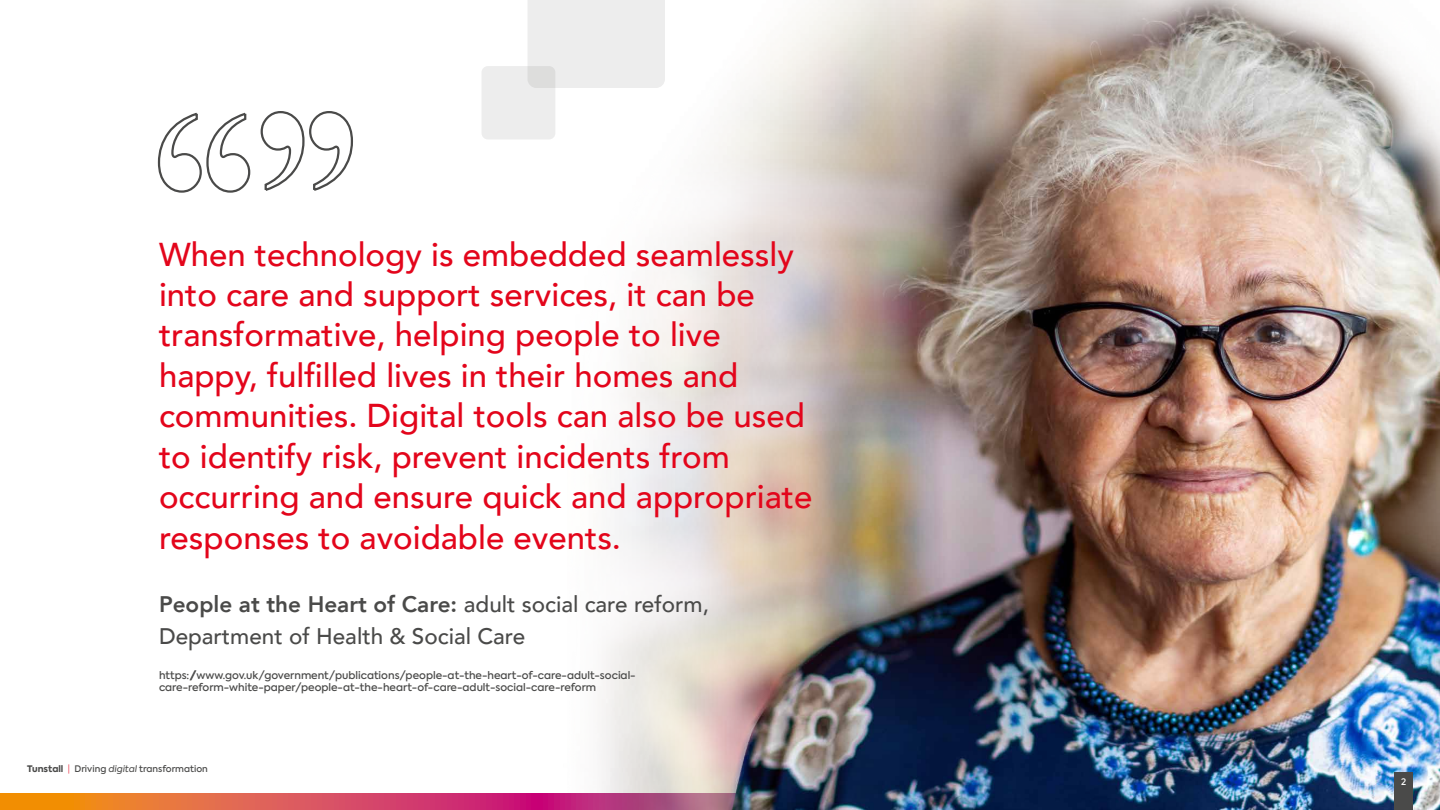
<style>
.page{position:relative;width:1440px;height:810px;background:#fff}
.page>*{position:absolute;margin:0;border:0;box-sizing:border-box;transform-origin:0 0}
.t1{font:500 33px/40.5px "Avenir";color:#e3051b}
.t2{font:500 22.5px/31.9px "Avenir";color:#4a4a49}
.t3{font:500 10.5px/12.6px "Axiforma";color:#4a4a49}
.t4{font:500 9px "Axiforma";color:#4a4a49}
.t5{font:500 9px "Axiforma";color:#fff}
.s1{font-weight:800}
.s2{font-weight:300;color:#e3051b}
.s3{font-weight:400;font-style:italic}
</style>
<div class="page">
<svg style="left:0;top:794px;width:502px;height:16px;background:#e06248"></svg>
<img style="left:502px;top:0;width:938px;height:810px">
<svg style="left:260px;top:111px;width:93px;height:80px"></svg>
<svg style="left:157px;top:112px;width:94px;height:81px"></svg>
<div style="left:527px;top:0;width:138px;height:88px;background:#ededed"></div>
<div style="left:481px;top:66px;width:74px;height:74px;background:linear-gradient(to right,#efefef,#e8e8e8);border-radius:6px"></div>
<div style="left:1394px;top:772px;width:19px;height:38px;background:#4a4a49"></div>
<p class="t1" style="left:159px;top:232px;width:655px">When technology is embedded seamlessly into care and support services, it can be transformative, helping people to live happy, fulfilled lives in their homes and communities. Digital tools can also be used to identify risk, prevent incidents from occurring and ensure quick and appropriate responses to avoidable events.</p>
<p class="t2" style="left:159px;top:587px;width:552px"><span class="s1">People at the Heart of Care:</span> adult social care reform,<br>Department of Health &amp; Social Care</p>
<p class="t3" style="left:159px;top:669px;width:478px">https:/www.gov.uk/government/publications/people-at-the-heart-of-care-adult-social&shy;care-reform-white-paper/people-at-the-heart-of-care-adult-social-care-reform</p>
<p class="t4" style="left:27px;top:763px;width:182px"><span class="s1">Tunstall</span> <span class="s2">|</span> Driving <span class="s3">digital</span> transformation</p>
<p class="t5" style="left:1401px;top:776px;width:7px">2</p>
</div>
